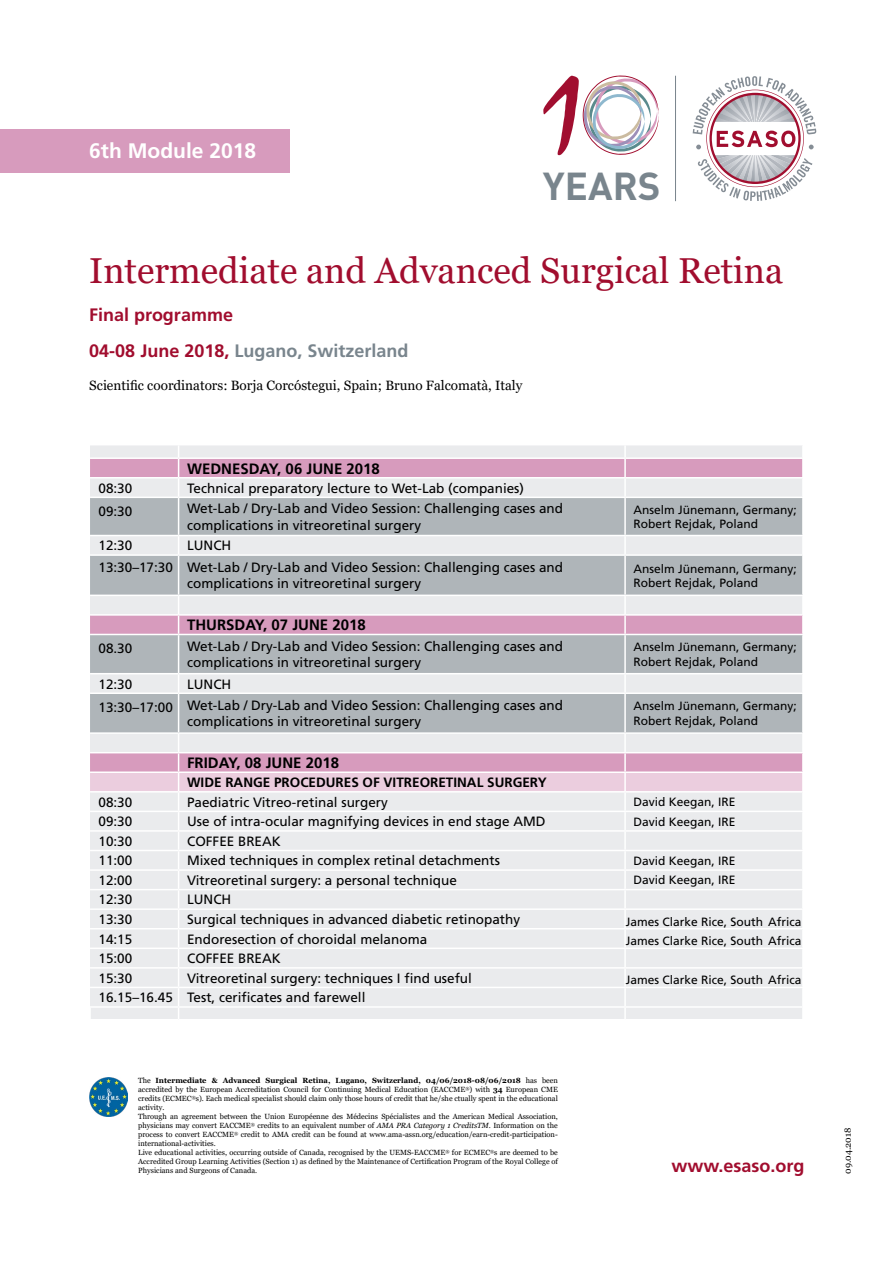
<style>
.page{position:relative;width:893px;height:1263px;background:#fff}
.page>*{position:absolute;margin:0;border:0;box-sizing:border-box;transform-origin:0 0}
.t1{font:700 38.55px "DIN Pro";color:#79858d}
.t2{font:36px "Georgia";color:#a10d2e}
.t3{font:700 21px "Frutiger";color:#fff}
.t4{font:700 18px "Frutiger";color:#79858d}
.t5{font:700 18px "Frutiger";color:#a10d2e}
.t6{font:700 15px "Frutiger";color:#000}
.t7{font:13.5px/16.2px "Frutiger";color:#000}
.t8{font:13.5px "Georgia";color:#000}
.t9{font:700 13.5px "Frutiger";color:#000}
.t10{font:12px/14.4px "Frutiger";color:#000}
.t11{font:9px "Georgia";color:#000}
.t12{font:7.5px/9px "Georgia";color:#000}
.s1{color:#a10d2e}
.s2{font-weight:700}
.s3{font-style:italic}
</style>
<div class="page">
<svg style="left:90px;top:445px;width:712px;height:12px;background:#eaebed"></svg>
<div style="left:90px;top:459px;width:712px;height:18px;background:#d79bbd"></div>
<div style="left:90px;top:478px;width:712px;height:19px;background:#eaebed"></div>
<svg style="left:90px;top:498px;width:712px;height:234px;background:#c0c0c6"></svg>
<svg style="left:178px;top:674px;width:1px;height:18px"></svg>
<svg style="left:624px;top:674px;width:2px;height:18px"></svg>
<hr style="left:179px;top:595px;width:446px;height:1px;background:#fff">
<hr style="left:625px;top:595px;width:179px;height:1px;background:#fff">
<svg style="left:624px;top:596px;width:2px;height:38px"></svg>
<svg style="left:802px;top:616px;width:1px;height:18px"></svg>
<svg style="left:178px;top:596px;width:1px;height:38px"></svg>
<hr style="left:90px;top:595px;width:89px;height:1px;background:#fff">
<hr style="left:90px;top:614px;width:89px;height:2px;background:#fff">
<hr style="left:179px;top:614px;width:446px;height:2px;background:#fff">
<hr style="left:625px;top:614px;width:179px;height:2px;background:#fff">
<svg style="left:178px;top:445px;width:1px;height:52px"></svg>
<svg style="left:178px;top:536px;width:1px;height:18px"></svg>
<svg style="left:624px;top:445px;width:2px;height:52px"></svg>
<svg style="left:802px;top:459px;width:1px;height:18px"></svg>
<svg style="left:624px;top:536px;width:2px;height:18px"></svg>
<hr style="left:179px;top:535px;width:446px;height:1px;background:#fff">
<hr style="left:625px;top:535px;width:179px;height:1px;background:#fff">
<hr style="left:90px;top:535px;width:89px;height:1px;background:#fff">
<hr style="left:90px;top:554px;width:89px;height:2px;background:#fff">
<svg style="left:90px;top:734px;width:713px;height:285px;background:#eae5ea"></svg>
<hr style="left:178px;top:498px;width:1px;height:37px;background:#fff">
<hr style="left:624px;top:498px;width:2px;height:37px;background:#fff">
<hr style="left:178px;top:556px;width:1px;height:39px;background:#fff">
<hr style="left:179px;top:554px;width:446px;height:2px;background:#fff">
<hr style="left:625px;top:554px;width:179px;height:2px;background:#fff">
<hr style="left:624px;top:556px;width:2px;height:39px;background:#fff">
<hr style="left:179px;top:967px;width:446px;height:1px;background:#fff">
<hr style="left:179px;top:987px;width:446px;height:1px;background:#fff">
<hr style="left:625px;top:987px;width:179px;height:1px;background:#fff">
<hr style="left:179px;top:1006px;width:446px;height:2px;background:#fff">
<hr style="left:625px;top:1006px;width:179px;height:2px;background:#fff">
<hr style="left:90px;top:634px;width:89px;height:1px;background:#fff">
<hr style="left:90px;top:692px;width:89px;height:2px;background:#fff">
<hr style="left:179px;top:634px;width:446px;height:1px;background:#fff">
<hr style="left:625px;top:634px;width:179px;height:1px;background:#fff">
<hr style="left:179px;top:692px;width:446px;height:2px;background:#fff">
<hr style="left:625px;top:692px;width:179px;height:2px;background:#fff">
<hr style="left:178px;top:635px;width:1px;height:38px;background:#fff">
<hr style="left:178px;top:694px;width:1px;height:38px;background:#fff">
<hr style="left:624px;top:635px;width:2px;height:38px;background:#fff">
<hr style="left:624px;top:694px;width:2px;height:38px;background:#fff">
<hr style="left:90px;top:673px;width:89px;height:1px;background:#fff">
<hr style="left:90px;top:791px;width:89px;height:1px;background:#fff">
<hr style="left:90px;top:811px;width:89px;height:1px;background:#fff">
<hr style="left:179px;top:673px;width:446px;height:1px;background:#fff">
<hr style="left:625px;top:673px;width:179px;height:1px;background:#fff">
<hr style="left:675px;top:76px;width:1px;height:125px;background:#79858d">
<svg style="left:693px;top:76px;width:123px;height:125px"></svg>
<svg style="left:543px;top:75px;width:116px;height:80px"></svg>
<div style="left:0;top:129px;width:289px;height:43px;background:#d79bbd"></div>
<img style="left:89px;top:1077px;width:39px;height:39px">
<h3 class="t3" style="left:89px;top:138px;width:168px">6th Module 2018</h3>
<h1 class="t1" style="left:543px;top:160px;width:119px">YEARS</h1>
<h2 class="t2" style="left:89px;top:248px;width:695px">Intermediate and Advanced Surgical Retina</h2>
<h3 class="t5" style="left:89px;top:304px;width:145px">Final programme</h3>
<h3 class="t4" style="left:89px;top:340px;width:321px"><span class="s1">04-08 June 2018,</span> Lugano, Switzerland</h3>
<h3 class="t8" style="left:89px;top:377px;width:435px">Scientific coordinators: Borja Corcóstegui, Spain; Bruno Falcomatà, Italy</h3>
<h3 class="t6" style="left:187px;top:460px;width:194px">WEDNESDAY, 06 JUNE 2018</h3>
<h3 class="t7" style="left:99px;top:480px;width:35px">08:30</h3>
<h3 class="t7" style="left:187px;top:480px;width:338px">Technical preparatory lecture to Wet-Lab (companies)</h3>
<h3 class="t7" style="left:99px;top:503px;width:35px">09:30</h3>
<h3 class="t7" style="left:187px;top:500px;width:377px">Wet-Lab / Dry-Lab and Video Session: Challenging cases and complications in vitreoretinal surgery</h3>
<h3 class="t10" style="left:634px;top:502px;width:165px">Anselm Jünemann, Germany;<br>Robert Rejdak, Poland</h3>
<h3 class="t7" style="left:99px;top:537px;width:35px">12:30</h3>
<h3 class="t7" style="left:99px;top:535px;width:466px;line-height:21.8px;text-indent:89px">LUNCH<br>13:30–17:30 Wet-Lab / Dry-Lab and Video Session: Challenging cases and</h3>
<h3 class="t7" style="left:187px;top:575px;width:236px">complications in vitreoretinal surgery</h3>
<h3 class="t10" style="left:634px;top:561px;width:165px">Anselm Jünemann, Germany;<br>Robert Rejdak, Poland</h3>
<h3 class="t6" style="left:187px;top:616px;width:180px">THURSDAY, 07 JUNE 2018</h3>
<h3 class="t7" style="left:99px;top:640px;width:35px">08.30</h3>
<h3 class="t7" style="left:187px;top:638px;width:377px">Wet-Lab / Dry-Lab and Video Session: Challenging cases and complications in vitreoretinal surgery</h3>
<h3 class="t10" style="left:634px;top:640px;width:165px">Anselm Jünemann, Germany;<br>Robert Rejdak, Poland</h3>
<h3 class="t7" style="left:99px;top:676px;width:35px">12:30</h3>
<h3 class="t7" style="left:99px;top:673px;width:466px;line-height:21.6px;text-indent:89px">LUNCH<br>13:30–17:00 Wet-Lab / Dry-Lab and Video Session: Challenging cases and</h3>
<h3 class="t7" style="left:187px;top:713px;width:236px">complications in vitreoretinal surgery</h3>
<h3 class="t10" style="left:634px;top:699px;width:165px">Anselm Jünemann, Germany;<br>Robert Rejdak, Poland</h3>
<h3 class="t6" style="left:187px;top:754px;width:153px">FRIDAY, 08 JUNE 2018</h3>
<h3 class="t9" style="left:187px;top:774px;width:361px">WIDE RANGE PROCEDURES OF VITREORETINAL SURGERY</h3>
<h3 class="t7" style="left:99px;top:794px;width:35px">08:30</h3>
<h3 class="t7" style="left:187px;top:794px;width:202px">Paediatric Vitreo-retinal surgery</h3>
<h3 class="t10" style="left:634px;top:795px;width:104px">David Keegan, IRE</h3>
<h3 class="t7" style="left:99px;top:813px;width:35px">09:30</h3>
<h3 class="t7" style="left:187px;top:813px;width:360px">Use of intra-ocular magnifying devices in end stage AMD</h3>
<h3 class="t10" style="left:634px;top:814px;width:104px">David Keegan, IRE</h3>
<h3 class="t7" style="left:99px;top:833px;width:35px">10:30</h3>
<h3 class="t7" style="left:187px;top:833px;width:95px">COFFEE BREAK</h3>
<h3 class="t7" style="left:99px;top:852px;width:35px">11:00</h3>
<h3 class="t7" style="left:187px;top:852px;width:314px">Mixed techniques in complex retinal detachments</h3>
<h3 class="t10" style="left:634px;top:853px;width:104px">David Keegan, IRE</h3>
<h3 class="t7" style="left:99px;top:872px;width:35px">12:00</h3>
<h3 class="t7" style="left:187px;top:872px;width:271px">Vitreoretinal surgery: a personal technique</h3>
<h3 class="t10" style="left:634px;top:873px;width:104px">David Keegan, IRE</h3>
<h3 class="t7" style="left:99px;top:891px;width:35px">12:30</h3>
<h3 class="t7" style="left:187px;top:891px;width:46px">LUNCH</h3>
<h3 class="t7" style="left:99px;top:911px;width:35px">13:30</h3>
<h3 class="t7" style="left:187px;top:911px;width:335px">Surgical techniques in advanced diabetic retinopathy</h3>
<h3 class="t10" style="left:626px;top:914px;width:177px">James Clarke Rice, South Africa</h3>
<h3 class="t7" style="left:99px;top:931px;width:35px">14:15</h3>
<h3 class="t7" style="left:187px;top:931px;width:242px">Endoresection of choroidal melanoma</h3>
<h3 class="t10" style="left:626px;top:934px;width:177px">James Clarke Rice, South Africa</h3>
<h3 class="t7" style="left:99px;top:950px;width:35px">15:00</h3>
<h3 class="t7" style="left:187px;top:950px;width:95px">COFFEE BREAK</h3>
<h3 class="t7" style="left:99px;top:970px;width:35px">15:30</h3>
<h3 class="t7" style="left:187px;top:970px;width:286px">Vitreoretinal surgery: techniques I find useful</h3>
<h3 class="t10" style="left:626px;top:973px;width:177px">James Clarke Rice, South Africa</h3>
<h3 class="t7" style="left:99px;top:989px;width:268px">16.15–16.45 Test, cerificates and farewell</h3>
<p class="t12" style="left:138px;top:1076px;width:421px">The <span class="s2">Intermediate &amp; Advanced Surgical Retina, Lugano, Switzerland, 04/06/2018-08/06/2018</span> has been accredited by the European Accreditation Council for Continuing Medical Education (EACCME<sup>®</sup>) with <span class="s2">34</span> European CME credits (ECMEC<sup>®</sup>s). Each medical specialist should claim only those hours of credit that he/she ctually spent in the educational activity.<br>Through an agreement between the Union Européenne des Médecins Spécialistes and the American Medical Association, physicians may convert EACCME<sup>®</sup> credits to an equivalent number of <span class="s3">AMA PRA Category 1 CreditsTM</span>. Information on the process to convert EACCME<sup>®</sup> credit to AMA credit can be found at www.ama-assn.org/education/earn-credit-participation&shy;international-activities.<br>Live educational activities, occurring outside of Canada, recognised by the UEMS-EACCME<sup>®</sup> for ECMEC<sup>®</sup>s are deemed to be Accredited Group Learning Activities (Section 1) as defined by the Maintenance of Certification Program of the Royal College of Physicians and Surgeons of Canada.</p>
<h3 class="t5" style="left:671px;top:1155px;width:135px">www.esaso.org</h3>
<p class="t11" style="left:842px;top:1174px;width:47px;rotate:-90deg">09.04.2018</p>
</div>
